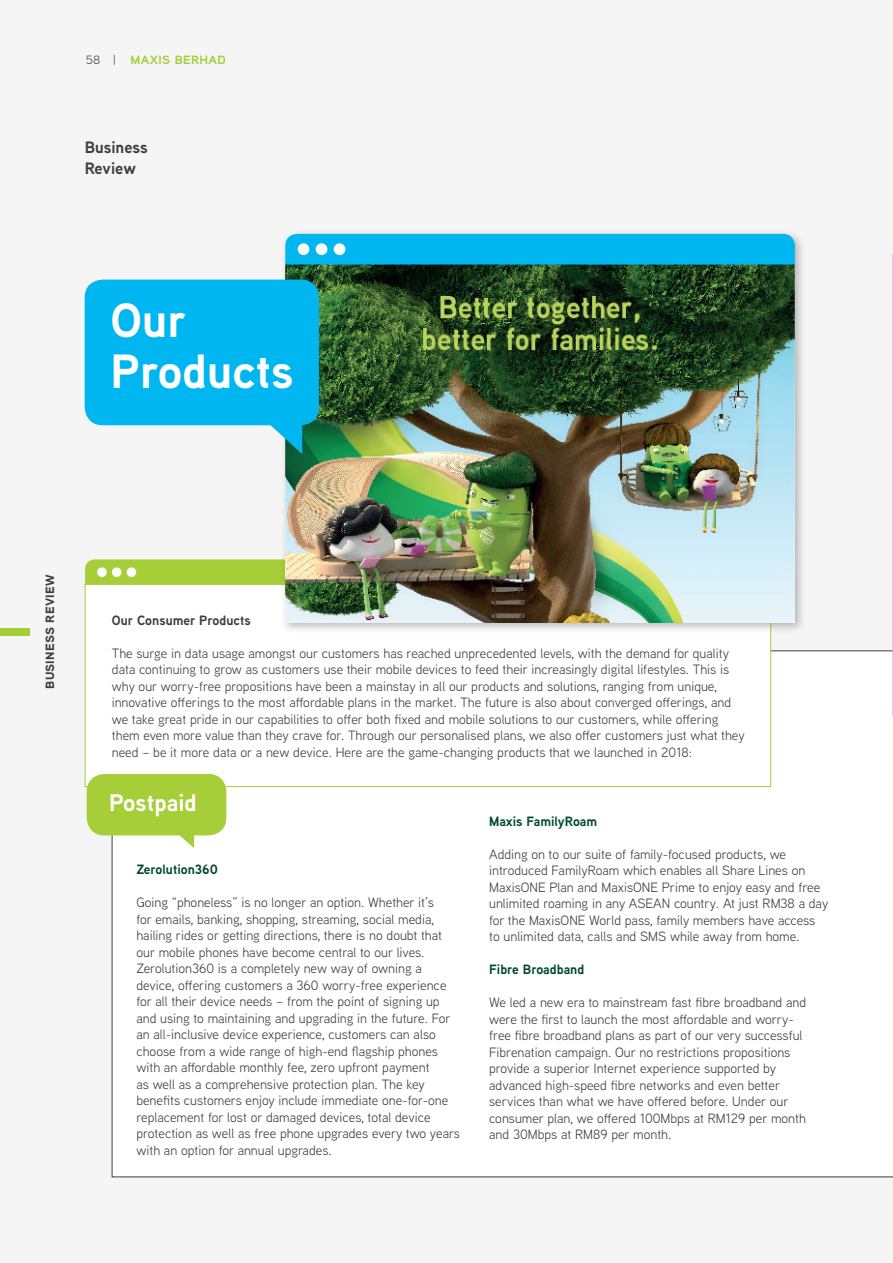
<style>
.page{position:relative;width:893px;height:1263px;background:#f5f5f6}
.page>*{position:absolute;margin:0;border:0;box-sizing:border-box;transform-origin:0 0}
.t1{font:700 48px "Aaux Next";color:#fff}
.t2{font:700 24px "Aaux Next";color:#fff}
.t3{font:700 16.5px "Aaux Next";color:#3e3e3f}
.t4{font:13.5px/16.5px "Aaux Next";color:#3e3e3f}
.t5{font:700 13.5px "Aaux Next";color:#004a33}
.t6{font:700 13.5px "Aaux Next";color:#3e3e3f}
.t7{font:700 12px "Aaux Next Wide";letter-spacing:.025em;color:#a6ce39}
.t8{font:900 12px "Aaux Next Wide";letter-spacing:.025em;color:#3e3e3f}
.s1{font-weight:400;color:#3e3e3f}
</style>
<div class="page">
<div style="left:0;top:628px;width:29px;height:7px;background:#a6ce39"></div>
<div style="left:112px;top:651px;width:781px;height:526px;background:#fff"></div>
<svg style="left:892px;top:254px;width:1px;height:463px"></svg>
<div style="left:85px;top:559px;width:195px;height:25px;background:#a6ce39"></div>
<div style="left:85px;top:584px;width:686px;height:203px;background:#fff;border:1px solid #a6ce39"></div>
<div style="left:97px;top:567px;width:10px;height:10px;background:#fff;border-radius:50%"></div>
<div style="left:112px;top:567px;width:10px;height:10px;background:#fff;border-radius:50%"></div>
<div style="left:127px;top:567px;width:9px;height:10px;background:#fff;border-radius:50%"></div>
<div style="left:280px;top:229px;width:526px;height:405px;background:#231f20;opacity:.3"></div>
<img style="left:285px;top:265px;width:510px;height:358px">
<div style="left:285px;top:234px;width:510px;height:31px;background:#00b6f0"></div>
<div style="left:298px;top:243px;width:11px;height:12px;background:#fff;border-radius:50%"></div>
<div style="left:316px;top:243px;width:11px;height:12px;background:#fff;border-radius:50%"></div>
<div style="left:334px;top:243px;width:11px;height:12px;background:#fff;border-radius:50%"></div>
<div style="left:85px;top:280px;width:234px;height:145px;background:#00b6f0;border-radius:18px"></div>
<svg style="left:261px;top:425px;width:41px;height:29px"></svg>
<div style="left:87px;top:774px;width:139px;height:61px;background:#a6ce39;border-radius:18px"></div>
<svg style="left:177px;top:835px;width:17px;height:13px"></svg>
<p class="t7" style="left:86px;top:51px;width:142px"><span class="s1">58 |</span> MAXIS BERHAD</p>
<p class="t3" style="left:85px;top:136px;width:65px">Business</p>
<p class="t3" style="left:85px;top:157px;width:53px">Review</p>
<p class="t1" style="left:110px;top:286px;width:78px">Our</p>
<p class="t1" style="left:110px;top:337px;width:185px">Products</p>
<p class="t8" style="left:41px;top:689px;width:116px;rotate:-90deg">BUSINESS REVIEW</p>
<p class="t6" style="left:112px;top:611px;width:140px">Our Consumer Products</p>
<p class="t4" style="left:112px;top:644px;width:634px">The surge in data usage amongst our customers has reached unprecedented levels, with the demand for quality data continuing to grow as customers use their mobile devices to feed their increasingly digital lifestyles. This is why our worry-free propositions have been a mainstay in all our products and solutions, ranging from unique, innovative offerings to the most affordable plans in the market. The future is also about converged offerings, and we take great pride in our capabilities to offer both fixed and mobile solutions to our customers, while offering them even more value than they crave for. Through our personalised plans, we also offer customers just what they need – be it more data or a new device. Here are the game-changing products that we launched in 2018:</p>
<p class="t2" style="left:109px;top:786px;width:89px">Postpaid</p>
<p class="t5" style="left:136px;top:860px;width:83px">Zerolution360</p>
<p class="t4" style="left:136px;top:894px;width:325px">Going “phoneless” is no longer an option. Whether it’s<br>for emails, banking, shopping, streaming, social media, hailing rides or getting directions, there is no doubt that our mobile phones have become central to our lives.<br>Zerolution360 is a completely new way of owning a device, offering customers a 360 worry-free experience for all their device needs – from the point of signing up and using to maintaining and upgrading in the future. For an all-inclusive device experience, customers can also choose from a wide range of high-end flagship phones with an affordable monthly fee, zero upfront payment<br>as well as a comprehensive protection plan. The key benefits customers enjoy include immediate one-for-one replacement for lost or damaged devices, total device protection as well as free phone upgrades every two years with an option for annual upgrades.</p>
<p class="t5" style="left:489px;top:811px;width:110px">Maxis FamilyRoam</p>
<p class="t4" style="left:489px;top:845px;width:341px">Adding on to our suite of family-focused products, we introduced FamilyRoam which enables all Share Lines on MaxisONE Plan and MaxisONE Prime to enjoy easy and free unlimited roaming in any ASEAN country. At just RM38 a day for the MaxisONE World pass, family members have access to unlimited data, calls and SMS while away from home.</p>
<p class="t5" style="left:489px;top:960px;width:97px">Fibre Broadband</p>
<p class="t4" style="left:489px;top:994px;width:319px">We led a new era to mainstream fast fibre broadband and were the first to launch the most affordable and worry&shy;free fibre broadband plans as part of our very successful Fibrenation campaign. Our no restrictions propositions provide a superior Internet experience supported by advanced high-speed fibre networks and even better services than what we have offered before. Under our consumer plan, we offered 100Mbps at RM129 per month and 30Mbps at RM89 per month.</p>
</div>
